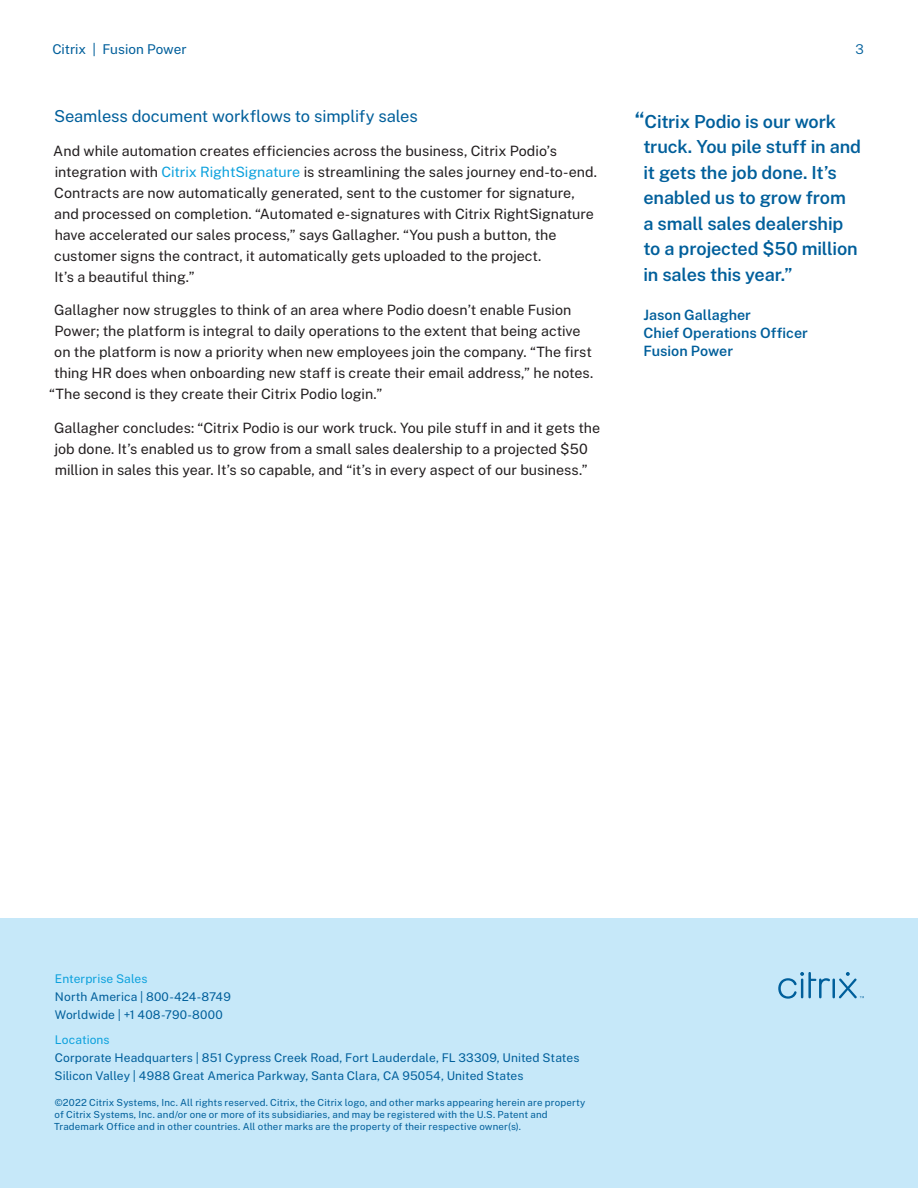
<style>
.page{position:relative;width:918px;height:1188px;background:#fff}
.page>*{position:absolute;margin:0;border:0;box-sizing:border-box;transform-origin:0 0}
.t1{font:600 18px/25.5px "Public Sans";letter-spacing:-.01em;color:#005f9b}
.Subhead_L3{font:16.5px "Public Sans";letter-spacing:-.005em;color:#005f9b}
.Body{font:14.25px/21px "Public Sans";color:#231f20}
.t2{font:600 14.25px/18px "Public Sans";color:#005f9b}
.Header_page_number{font:13.5px "Public Sans";color:#005f9b}
.t3{font:300 13.5px "Public Sans";color:#005f9b}
.Contact{font:12px/18px "Public Sans";letter-spacing:.01em;color:#005f9b}
.Legal_copyright{font:9.75px/12px "Public Sans";letter-spacing:.015em;color:#005f9b}
.s1{color:#0ca1dd}
.s2{font-size:22.5px}
</style>
<div class="page">
<div style="left:0;top:918px;width:918px;height:270px;background:#c6e8f9"></div>
<hr style="left:832px;top:979px;width:3px;height:19px;background:#005f9b">
<svg style="left:778px;top:972px;width:52px;height:27px"></svg>
<svg style="left:839px;top:972px;width:25px;height:26px"></svg>
<p class="Header_page_number" style="left:52px;top:39px;width:136px">Citrix | Fusion Power</p>
<p class="Subhead_L3" style="left:54px;top:104px;width:365px">Seamless document workflows to simplify sales</p>
<p class="Body" style="left:53px;top:139px;width:545px">And while automation creates efficiencies across the business, Citrix Podio’s integration with <span class="s1">Citrix RightSignature</span> is streamlining the sales journey end-to-end.<br>Contracts are now automatically generated, sent to the customer for signature, and processed on completion. “Automated e-signatures with Citrix RightSignature have accelerated our sales process,” says Gallagher. “You push a button, the customer signs the contract, it automatically gets uploaded to the project.<br>It’s a beautiful thing.”</p>
<p class="Body" style="left:54px;top:299px;width:519px">Gallagher now struggles to think of an area where Podio doesn’t enable Fusion</p>
<p class="Body" style="left:54px;top:320px;width:528px">Power; the platform is integral to daily operations to the extent that being active</p>
<p class="Body" style="left:54px;top:341px;width:539px">on the platform is now a priority when new employees join the company. “The first</p>
<p class="Body" style="left:54px;top:362px;width:541px">thing HR does when onboarding new staff is create their email address,” he notes.</p>
<p class="Body" style="left:49px;top:383px;width:334px">“The second is they create their Citrix Podio login.”</p>
<p class="Body" style="left:54px;top:417px;width:547px">Gallagher concludes: “Citrix Podio is our work truck. You pile stuff in and it gets the job done. It’s enabled us to grow from a small sales dealership to a projected $50 million in sales this year. It’s so capable, and “it’s in every aspect of our business.”</p>
<p class="t3" style="left:856px;top:39px;width:10px">3</p>
<p class="t1" style="left:643px;top:107px;width:219px;text-indent:-9px"><span class="s2">“</span>Citrix Podio is our work truck. You pile stuff in and it gets the job done. It’s enabled us to grow from<br>a small sales dealership to a projected $50 million in sales this year.”</p>
<p class="t2" style="left:643px;top:304px;width:166px">Jason Gallagher<br>Chief Operations Officer<br>Fusion Power</p>
<p class="Contact" style="left:55px;top:969px;width:178px"><span class="s1">Enterprise Sales<br></span>North America | 800-424-8749<br>Worldwide | +1 408-790-8000</p>
<p class="Contact" style="left:55px;top:1030px;width:526px"><span class="s1">Locations<br></span>Corporate Headquarters | 851 Cypress Creek Road, Fort Lauderdale, FL 33309, United States<br>Silicon Valley | 4988 Great America Parkway, Santa Clara, CA 95054, United States</p>
<p class="Legal_copyright" style="left:54px;top:1095px;width:533px">©2022 Citrix Systems, Inc. All rights reserved. Citrix, the Citrix logo, and other marks appearing herein are property of Citrix Systems, Inc. and/or one or more of its subsidiaries, and may be registered with the U.S. Patent and<br>Trademark Office and in other countries. All other marks are the property of their respective owner(s).</p>
</div>
